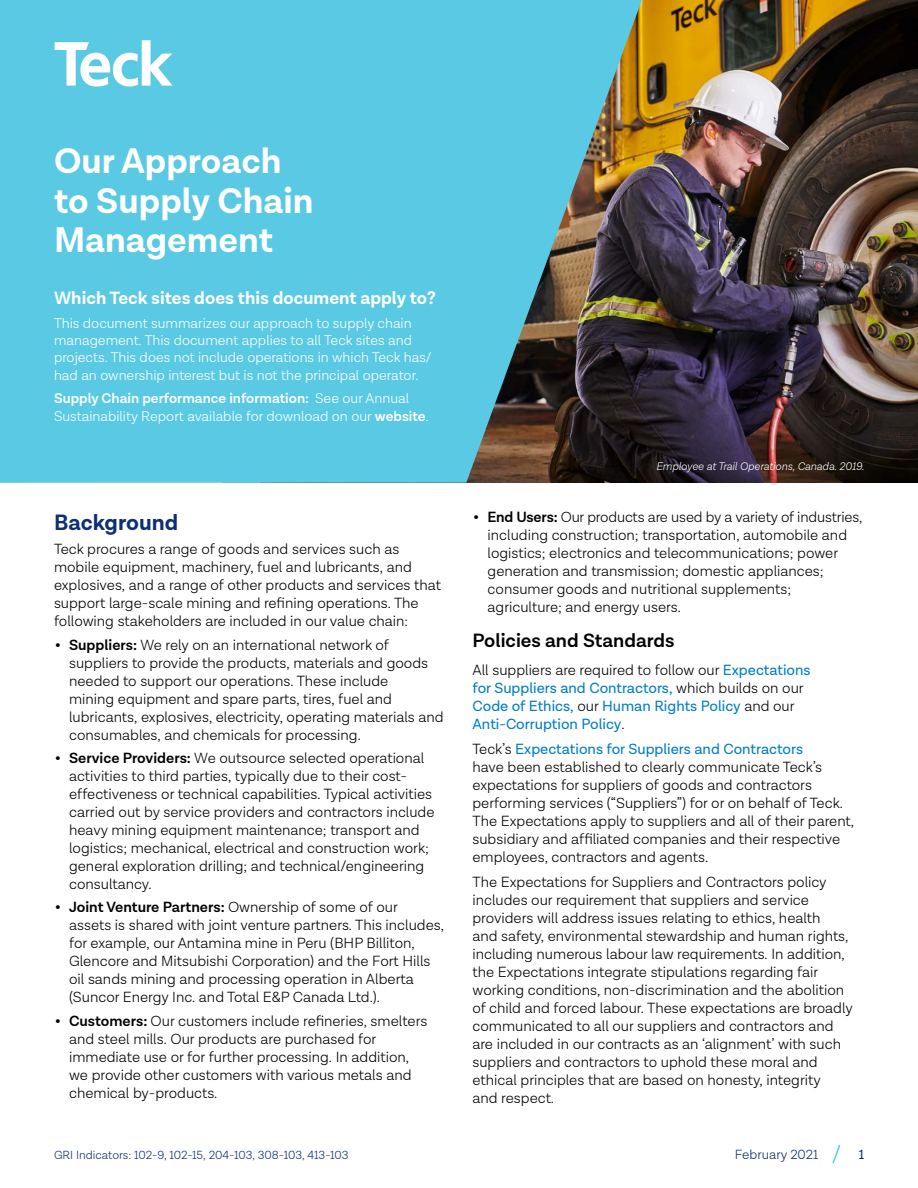
<style>
.page{position:relative;width:918px;height:1188px;background:#fff}
.page>*{position:absolute;margin:0;border:0;box-sizing:border-box;transform-origin:0 0}
.t1{font:700 36px/39.6px "Lota Grotesque";color:#fff}
.t2{font:700 22.5px "Lota Grotesque";color:#0d2f76}
.t3{font:600 19.5px "Lota Grotesque";color:#000}
.t4{font:700 18px "Lota Grotesque";color:#fff}
.t5{font:300 15px/18px "Lota Grotesque";color:#000}
.t6{font:15px/18px "Lota Grotesque";color:#007dc5}
.t7{font:300 14.25px/17.1px "Lota Grotesque";color:#fff}
.t8{font:300 13.5px "Lota Grotesque";color:#0d2f76}
.t9{font:13.5px "Lota Grotesque";color:#0d2f76}
.t10{font:300 12px "Lota Grotesque";color:#0d2f76}
.t11{font:italic 300 11.25px "Lota Grotesque";color:#fff}
.s1{font-weight:600}
.s2{font-size:22.5px}
.s3{font-weight:300;color:#000}
.s4{font-weight:400;color:#007dc5}
</style>
<div class="page">
<svg style="left:832px;top:1145px;width:9px;height:19px"></svg>
<img style="left:650px;top:0;width:268px;height:482px">
<svg style="left:0;top:0;width:650px;height:483px;background:#59b4c8"></svg>
<svg style="left:55px;top:40px;width:117px;height:47px"></svg>
<h1 class="t1" style="left:54px;top:142px;width:261px">Our Approach to Supply Chain<br>Management</h1>
<p class="t4" style="left:54px;top:288px;width:383px">Which Teck sites does this document apply to?</p>
<p class="t7" style="left:54px;top:315px;width:379px">This document summarizes our approach to supply chain management. This document applies to all Teck sites and projects. This does not include operations in which Teck has/ had an ownership interest but is not the principal operator.</p>
<p class="t7" style="left:54px;top:390px;width:376px"><span class="s1">Supply Chain performance information:</span> See our Annual<br>Sustainability Report available for download on our <span class="s1">website</span>.</p>
<h2 class="t2" style="left:54px;top:509px;width:126px">Background</h2>
<p class="t5" style="left:54px;top:540px;width:389px">Teck procures a range of goods and services such as mobile equipment, machinery, fuel and lubricants, and explosives, and a range of other products and services that support large-scale mining and refining operations. The following stakeholders are included in our value chain:</p>
<p class="t5" style="left:69px;top:636px;width:376px;text-indent:-15px"><span class="s2">•</span> <span class="s1">Suppliers:</span> We rely on an international network of suppliers to provide the products, materials and goods needed to support our operations. These include<br>mining equipment and spare parts, tires, fuel and lubricants, explosives, electricity, operating materials and consumables, and chemicals for processing.</p>
<p class="t5" style="left:69px;top:749px;width:367px;text-indent:-15px"><span class="s2">•</span> <span class="s1">Service Providers:</span> We outsource selected operational activities to third parties, typically due to their cost&shy;effectiveness or technical capabilities. Typical activities carried out by service providers and contractors include heavy mining equipment maintenance; transport and logistics; mechanical, electrical and construction work; general exploration drilling; and technical/engineering consultancy.</p>
<p class="t5" style="left:69px;top:899px;width:376px;text-indent:-15px"><span class="s2">•</span> <span class="s1">Joint Venture Partners:</span> Ownership of some of our<br>assets is shared with joint venture partners. This includes, for example, our Antamina mine in Peru (BHP Billiton, Glencore and Mitsubishi Corporation) and the Fort Hills oil sands mining and processing operation in Alberta (Suncor Energy Inc. and Total E&amp;P Canada Ltd.).</p>
<p class="t5" style="left:69px;top:1012px;width:360px;text-indent:-15px"><span class="s2">•</span> <span class="s1">Customers:</span> Our customers include refineries, smelters and steel mills. Our products are purchased for immediate use or for further processing. In addition, we provide other customers with various metals and chemical by-products.</p>
<p class="t10" style="left:54px;top:1148px;width:296px">GRI Indicators: 102-9, 102-15, 204-103, 308-103, 413-103</p>
<p class="t11" style="left:656px;top:460px;width:209px">Employee at Trail Operations, Canada. 2019.</p>
<p class="t5" style="left:488px;top:509px;width:376px;text-indent:-15px"><span class="s2">•</span> <span class="s1">End Users:</span> Our products are used by a variety of industries, including construction; transportation, automobile and logistics; electronics and telecommunications; power generation and transmission; domestic appliances; consumer goods and nutritional supplements; agriculture; and energy users.</p>
<h3 class="t3" style="left:472px;top:630px;width:204px">Policies and Standards</h3>
<p class="t6" style="left:472px;top:662px;width:340px"><span class="s3">All suppliers are required to follow our</span> Expectations for Suppliers and Contractors, <span class="s3">which builds on our </span>Code of Ethics, <span class="s3">our</span> Human Rights Policy <span class="s3">and our </span>Anti-Corruption Policy<span class="s3">.</span></p>
<p class="t5" style="left:472px;top:740px;width:383px">Teck’s <span class="s4">Expectations for Suppliers and Contractors<br></span>have been established to clearly communicate Teck’s expectations for suppliers of goods and contractors performing services (“Suppliers”) for or on behalf of Teck.<br>The Expectations apply to suppliers and all of their parent, subsidiary and affiliated companies and their respective employees, contractors and agents.</p>
<p class="t5" style="left:472px;top:873px;width:382px">The Expectations for Suppliers and Contractors policy includes our requirement that suppliers and service providers will address issues relating to ethics, health<br>and safety, environmental stewardship and human rights, including numerous labour law requirements. In addition, the Expectations integrate stipulations regarding fair working conditions, non-discrimination and the abolition of child and forced labour. These expectations are broadly communicated to all our suppliers and contractors and are included in our contracts as an ‘alignment’ with such suppliers and contractors to uphold these moral and ethical principles that are based on honesty, integrity<br>and respect.</p>
<p class="t8" style="left:735px;top:1147px;width:85px">February 2021</p>
<p class="t9" style="left:859px;top:1147px;width:7px">1</p>
</div>
